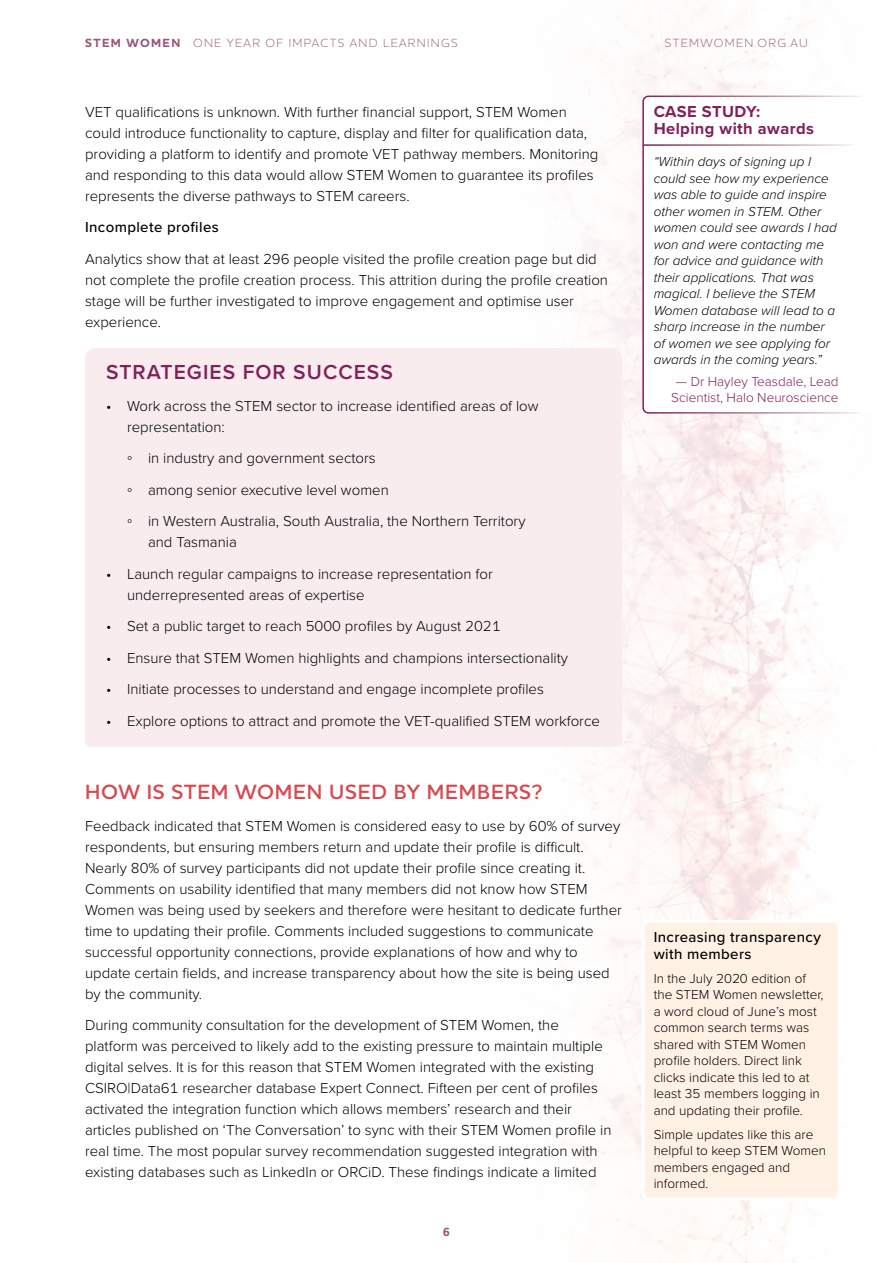
<style>
.page{position:relative;width:893px;height:1263px;background:#fff}
.page>*{position:absolute;margin:0;border:0;box-sizing:border-box;transform-origin:0 0}
.t1{font:600 21px "Houschka Pro";letter-spacing:.04em;color:#d64951}
.t2{font:600 21px "Proxima Nova";letter-spacing:.05em;color:#82205a}
.t3{font:700 16.5px/16.5px "Proxima Nova";letter-spacing:.025em;color:#82205a}
.t4{font:300 15px/21px "Proxima Nova";color:#000}
.t5{font:500 15px/16.5px "Proxima Nova";letter-spacing:.025em;color:#000}
.t6{font:italic 300 13.5px/16.5px "Proxima Nova";color:#000}
.t7{font:300 13.5px/16.5px "Proxima Nova";color:#000}
.t8{font:300 13.5px/16.5px "Proxima Nova";color:#82205a;text-align:center}
.t9{font:300 12px "Houschka Pro";letter-spacing:.115em;color:#995476}
.t10{font:700 12px "Houschka Pro";color:#995476}
.s1{font-weight:700}
.s2{font-family:"Arial Narrow";font-weight:400}
</style>
<div class="page">
<img style="left:580px;top:5px;width:252px;height:1258px">
<div style="left:85px;top:348px;width:537px;height:52px;background:#f8ecef;border-radius:10px"></div>
<div style="left:85px;top:379px;width:537px;height:74px;background:#f8ecef;border-radius:5px"></div>
<div style="left:85px;top:432px;width:537px;height:52px;background:#f8ecef;border-radius:5px"></div>
<div style="left:85px;top:463px;width:537px;height:53px;background:#f8ecef;border-radius:5px"></div>
<div style="left:85px;top:495px;width:537px;height:73px;background:#f8ecef;border-radius:5px"></div>
<div style="left:85px;top:547px;width:537px;height:74px;background:#f8ecef;border-radius:5px"></div>
<div style="left:85px;top:600px;width:537px;height:52px;background:#f8ecef;border-radius:5px"></div>
<div style="left:85px;top:631px;width:537px;height:53px;background:#f8ecef;border-radius:5px"></div>
<div style="left:85px;top:663px;width:537px;height:52px;background:#f8ecef;border-radius:5px"></div>
<div style="left:85px;top:694px;width:537px;height:53px;background:#f8ecef;border-radius:5px"></div>
<svg style="left:642px;top:95px;width:218px;height:319px"></svg>
<hr style="left:643px;top:144px;width:250px;height:2px;background:#fff">
<div style="left:643px;top:921px;width:196px;height:278px;background:#fff1e4;border-radius:5px"></div>
<div style="left:642px;top:920px;width:199px;height:280px;border:3px solid #fff;border-radius:5px"></div>
<p class="t9" style="left:85px;top:35px;width:374px"><span class="s1">STEM WOMEN</span> ONE YEAR OF IMPACTS AND LEARNINGS</p>
<p class="t9" style="left:665px;top:35px;width:144px">STEMWOMEN.ORG.AU</p>
<p class="t4" style="left:85px;top:100px;width:515px">VET qualifications is unknown. With further financial support, STEM Women could introduce functionality to capture, display and filter for qualification data, providing a platform to identify and promote VET pathway members. Monitoring and responding to this data would allow STEM Women to guarantee its profiles represents the diverse pathways to STEM careers.</p>
<p class="t5" style="left:85px;top:219px;width:135px">Incomplete profiles</p>
<p class="t4" style="left:85px;top:247px;width:524px">Analytics show that at least 296 people visited the profile creation page but did not complete the profile creation process. This attrition during the profile creation stage will be further investigated to improve engagement and optimise user experience.</p>
<h1 class="t2" style="left:106px;top:357px;width:288px">STRATEGIES FOR SUCCESS</h1>
<p class="t4" style="left:127px;top:394px;width:413px;text-indent:-21px">• Work across the STEM sector to increase identified areas of low representation:</p>
<p class="t4" style="left:127px;top:442px;width:400px;line-height:31.5px"><span class="s2">◦</span> in industry and government sectors<br><span class="s2">◦</span> among senior executive level women<br><span class="s2">◦</span> in Western Australia, South Australia, the Northern Territory</p>
<p class="t4" style="left:148px;top:531px;width:90px">and Tasmania</p>
<p class="t4" style="left:127px;top:562px;width:367px;text-indent:-21px">• Launch regular campaigns to increase representation for underrepresented areas of expertise</p>
<p class="t4" style="left:106px;top:615px;width:396px">• Set a public target to reach 5000 profiles by August 2021</p>
<p class="t4" style="left:106px;top:646px;width:464px">• Ensure that STEM Women highlights and champions intersectionality</p>
<p class="t4" style="left:106px;top:678px;width:439px">• Initiate processes to understand and engage incomplete profiles</p>
<p class="t4" style="left:106px;top:709px;width:495px">• Explore options to attract and promote the VET-qualified STEM workforce</p>
<h1 class="t1" style="left:85px;top:779px;width:459px">HOW IS STEM WOMEN USED BY MEMBERS?</h1>
<p class="t4" style="left:85px;top:814px;width:538px">Feedback indicated that STEM Women is considered easy to use by 60% of survey respondents, but ensuring members return and update their profile is difficult.<br>Nearly 80% of survey participants did not update their profile since creating it.<br>Comments on usability identified that many members did not know how STEM Women was being used by seekers and therefore were hesitant to dedicate further time to updating their profile. Comments included suggestions to communicate successful opportunity connections, provide explanations of how and why to update certain fields, and increase transparency about how the site is being used by the community.</p>
<p class="t4" style="left:85px;top:1014px;width:528px">During community consultation for the development of STEM Women, the platform was perceived to likely add to the existing pressure to maintain multiple digital selves. It is for this reason that STEM Women integrated with the existing CSIRO|Data61 researcher database Expert Connect. Fifteen per cent of profiles activated the integration function which allows members’ research and their articles published on ‘The Conversation’ to sync with their STEM Women profile in real time. The most popular survey recommendation suggested integration with existing databases such as LinkedIn or ORCiD. These findings indicate a limited</p>
<p class="t10" style="left:443px;top:1224px;width:9px">6</p>
<p class="t3" style="left:654px;top:103px;width:162px">CASE STUDY:<br>Helping with awards</p>
<p class="t6" style="left:654px;top:153px;width:185px">“Within days of signing up I could see how my experience was able to guide and inspire other women in STEM. Other women could see awards I had won and were contacting me for advice and guidance with their applications. That was magical. I believe the STEM<br>Women database will lead to a sharp increase in the number of women we see applying for awards in the coming years.”</p>
<p class="t8" style="left:671px;top:372px;width:169px">— Dr Hayley Teasdale, Lead<br>Scientist, Halo Neuroscience</p>
<p class="t5" style="left:654px;top:929px;width:169px">Increasing transparency with members</p>
<p class="t7" style="left:654px;top:969px;width:171px">In the July 2020 edition of the STEM Women newsletter, a word cloud of June’s most common search terms was shared with STEM Women profile holders. Direct link clicks indicate this led to at least 35 members logging in and updating their profile.</p>
<p class="t7" style="left:654px;top:1125px;width:174px">Simple updates like this are helpful to keep STEM Women members engaged and informed.</p>
</div>
